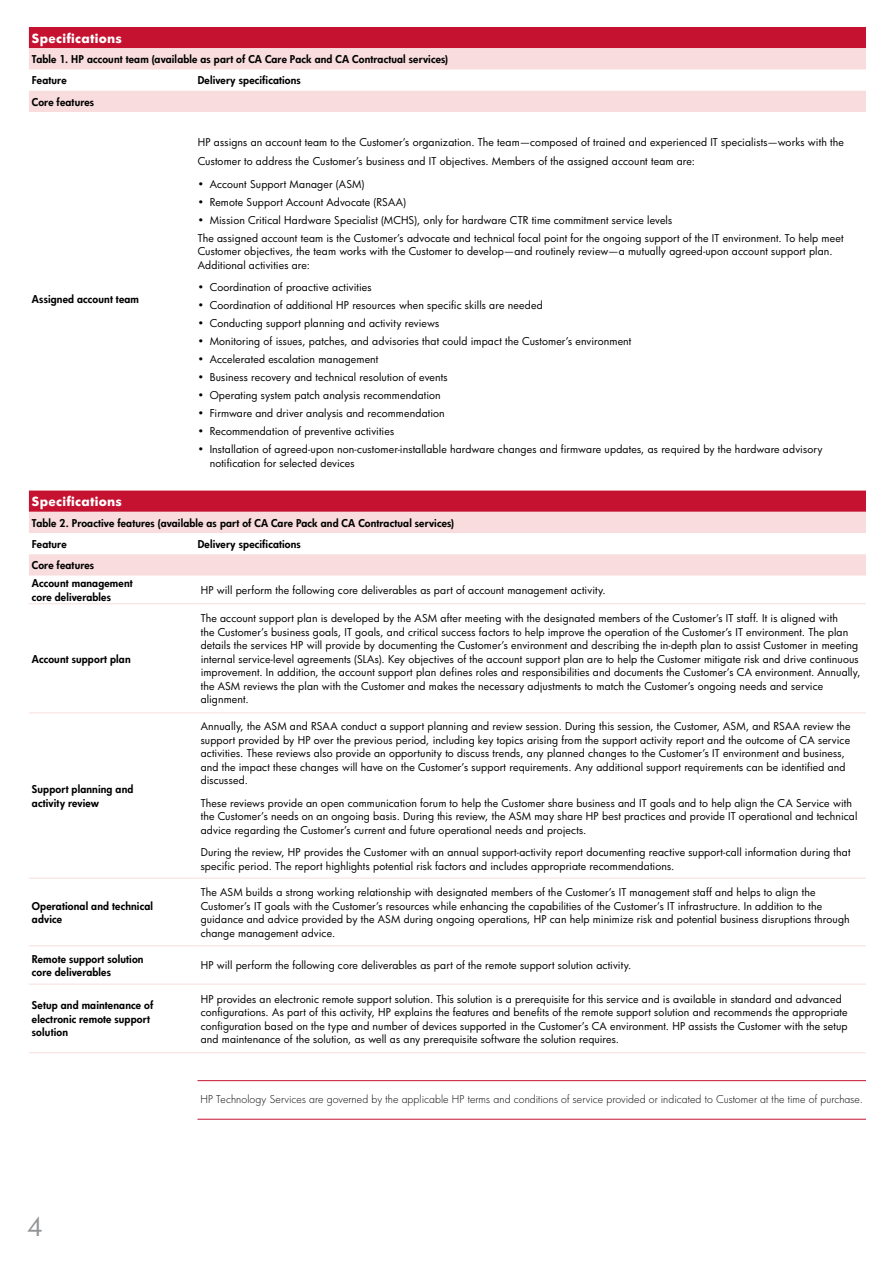
<style>
.page{position:relative;width:893px;height:1263px;background:#fff}
.page>*{position:absolute;margin:0;border:0;box-sizing:border-box;transform-origin:0 0}
.t1{font:25.5px "HP Futura";color:#919396}
.t2{font:700 12.3px "HP Futura";letter-spacing:.02em;color:#fff}
.t3{font:10.5px/13.5px "HP Futura";letter-spacing:.01em;color:#000}
.t4{font:800 10.5px/13.5px "HP Futura";letter-spacing:.015em;color:#000}
.t5{font:300 10.5px "HP Futura";letter-spacing:.01em;color:#000}
</style>
<div class="page">
<hr style="left:197px;top:1080px;width:669px;height:1px;background:#c41230">
<hr style="left:197px;top:1119px;width:669px;height:1px;background:#c41230">
<div style="left:29px;top:27px;width:837px;height:21px;background:#c41230"></div>
<svg style="left:29px;top:48px;width:837px;height:64px;fill:#f9ddde"></svg>
<div style="left:29px;top:491px;width:837px;height:21px;background:#c41230"></div>
<svg style="left:29px;top:512px;width:837px;height:64px;fill:#f9ddde"></svg>
<hr style="left:29px;top:603px;width:169px;height:1px;background:#f9ddde">
<hr style="left:198px;top:603px;width:668px;height:1px;background:#f9ddde">
<hr style="left:29px;top:712px;width:169px;height:1px;background:#f9ddde">
<hr style="left:198px;top:712px;width:668px;height:1px;background:#f9ddde">
<hr style="left:29px;top:878px;width:169px;height:1px;background:#f9ddde">
<hr style="left:198px;top:878px;width:668px;height:1px;background:#f9ddde">
<hr style="left:29px;top:945px;width:169px;height:1px;background:#f9ddde">
<hr style="left:198px;top:945px;width:668px;height:1px;background:#f9ddde">
<hr style="left:29px;top:984px;width:169px;height:1px;background:#f9ddde">
<hr style="left:198px;top:984px;width:668px;height:1px;background:#f9ddde">
<hr style="left:29px;top:1052px;width:169px;height:1px;background:#f9ddde">
<hr style="left:198px;top:1052px;width:668px;height:1px;background:#f9ddde">
<p class="t2" style="left:32px;top:29px;width:91px">Specifications</p>
<p class="t4" style="left:32px;top:48px;width:418px;line-height:21.3px">Table 1. HP account team (available as part of CA Care Pack and CA Contractual services)<br>Feature</p>
<p class="t4" style="left:198px;top:74px;width:105px">Delivery specifications</p>
<p class="t4" style="left:32px;top:95px;width:64px">Core features</p>
<p class="t4" style="left:32px;top:292px;width:109px">Assigned account team</p>
<p class="t3" style="left:198px;top:133px;width:648px;line-height:18.8px">HP assigns an account team to the Customer’s organization. The team—composed of trained and experienced IT specialists—works with the<br>Customer to address the Customer’s business and IT objectives. Members of the assigned account team are:</p>
<p class="t3" style="left:198px;top:177px;width:168px">• Account Support Manager (ASM)</p>
<p class="t3" style="left:198px;top:195px;width:210px">• Remote Support Account Advocate (RSAA)</p>
<p class="t3" style="left:198px;top:210px;width:647px;line-height:18px">• Mission Critical Hardware Specialist (MCHS), only for hardware CTR time commitment service levels<br>The assigned account team is the Customer’s advocate and technical focal point for the ongoing support of the IT environment. To help meet</p>
<p class="t3" style="left:198px;top:244px;width:636px">Customer objectives, the team works with the Customer to develop—and routinely review—a mutually agreed-upon account support plan.<br>Additional activities are:</p>
<p class="t3" style="left:198px;top:280px;width:176px">• Coordination of proactive activities</p>
<p class="t3" style="left:198px;top:298px;width:347px">• Coordination of additional HP resources when specific skills are needed</p>
<p class="t3" style="left:198px;top:316px;width:243px">• Conducting support planning and activity reviews</p>
<p class="t3" style="left:198px;top:334px;width:435px">• Monitoring of issues, patches, and advisories that could impact the Customer’s environment</p>
<p class="t3" style="left:198px;top:352px;width:182px">• Accelerated escalation management</p>
<p class="t3" style="left:198px;top:370px;width:252px">• Business recovery and technical resolution of events</p>
<p class="t3" style="left:198px;top:388px;width:245px">• Operating system patch analysis recommendation</p>
<p class="t3" style="left:198px;top:406px;width:249px">• Firmware and driver analysis and recommendation</p>
<p class="t3" style="left:198px;top:424px;width:198px">• Recommendation of preventive activities</p>
<p class="t3" style="left:210px;top:442px;width:614px;text-indent:-12px">• Installation of agreed-upon non-customer-installable hardware changes and firmware updates, as required by the hardware advisory notification for selected devices</p>
<p class="t2" style="left:32px;top:493px;width:91px">Specifications</p>
<p class="t4" style="left:32px;top:512px;width:424px;line-height:21.3px">Table 2. Proactive features (available as part of CA Care Pack and CA Contractual services)<br>Feature</p>
<p class="t4" style="left:198px;top:537px;width:105px">Delivery specifications</p>
<p class="t4" style="left:32px;top:556px;width:102px;line-height:18px">Core features<br>Account management</p>
<p class="t4" style="left:32px;top:590px;width:81px">core deliverables</p>
<p class="t3" style="left:201px;top:583px;width:407px">HP will perform the following core deliverables as part of account management activity.</p>
<p class="t4" style="left:32px;top:652px;width:100px">Account support plan</p>
<p class="t4" style="left:32px;top:782px;width:103px">Support planning and activity review</p>
<p class="t4" style="left:32px;top:899px;width:123px">Operational and technical advice</p>
<p class="t3" style="left:201px;top:611px;width:661px">The account support plan is developed by the ASM after meeting with the designated members of the Customer’s IT staff. It is aligned with<br>the Customer’s business goals, IT goals, and critical success factors to help improve the operation of the Customer’s IT environment. The plan details the services HP will provide by documenting the Customer’s environment and describing the in-depth plan to assist Customer in meeting internal service-level agreements (SLAs). Key objectives of the account support plan are to help the Customer mitigate risk and drive continuous improvement. In addition, the account support plan defines roles and responsibilities and documents the Customer’s CA environment. Annually, the ASM reviews the plan with the Customer and makes the necessary adjustments to match the Customer’s ongoing needs and service alignment.</p>
<p class="t3" style="left:201px;top:719px;width:651px">Annually, the ASM and RSAA conduct a support planning and review session. During this session, the Customer, ASM, and RSAA review the support provided by HP over the previous period, including key topics arising from the support activity report and the outcome of CA service activities. These reviews also provide an opportunity to discuss trends, any planned changes to the Customer’s IT environment and business, and the impact these changes will have on the Customer’s support requirements. Any additional support requirements can be identified and discussed.</p>
<p class="t3" style="left:201px;top:796px;width:658px">These reviews provide an open communication forum to help the Customer share business and IT goals and to help align the CA Service with the Customer’s needs on an ongoing basis. During this review, the ASM may share HP best practices and provide IT operational and technical advice regarding the Customer’s current and future operational needs and projects.</p>
<p class="t3" style="left:201px;top:845px;width:651px">During the review, HP provides the Customer with an annual support-activity report documenting reactive support-call information during that specific period. The report highlights potential risk factors and includes appropriate recommendations.</p>
<p class="t3" style="left:201px;top:885px;width:650px">The ASM builds a strong working relationship with designated members of the Customer’s IT management staff and helps to align the Customer’s IT goals with the Customer’s resources while enhancing the capabilities of the Customer’s IT infrastructure. In addition to the guidance and advice provided by the ASM during ongoing operations, HP can help minimize risk and potential business disruptions through change management advice.</p>
<p class="t4" style="left:32px;top:952px;width:113px">Remote support solution core deliverables</p>
<p class="t3" style="left:201px;top:958px;width:432px">HP will perform the following core deliverables as part of the remote support solution activity.</p>
<p class="t4" style="left:32px;top:998px;width:123px">Setup and maintenance of electronic remote support solution</p>
<p class="t3" style="left:201px;top:992px;width:648px">HP provides an electronic remote support solution. This solution is a prerequisite for this service and is available in standard and advanced configurations. As part of this activity, HP explains the features and benefits of the remote support solution and recommends the appropriate configuration based on the type and number of devices supported in the Customer’s CA environment. HP assists the Customer with the setup and maintenance of the solution, as well as any prerequisite software the solution requires.</p>
<h1 class="t1" style="left:27px;top:1209px;width:17px">4</h1>
<p class="t5" style="left:200px;top:1092px;width:664px">HP Technology Services are governed by the applicable HP terms and conditions of service provided or indicated to Customer at the time of purchase.</p>
</div>
